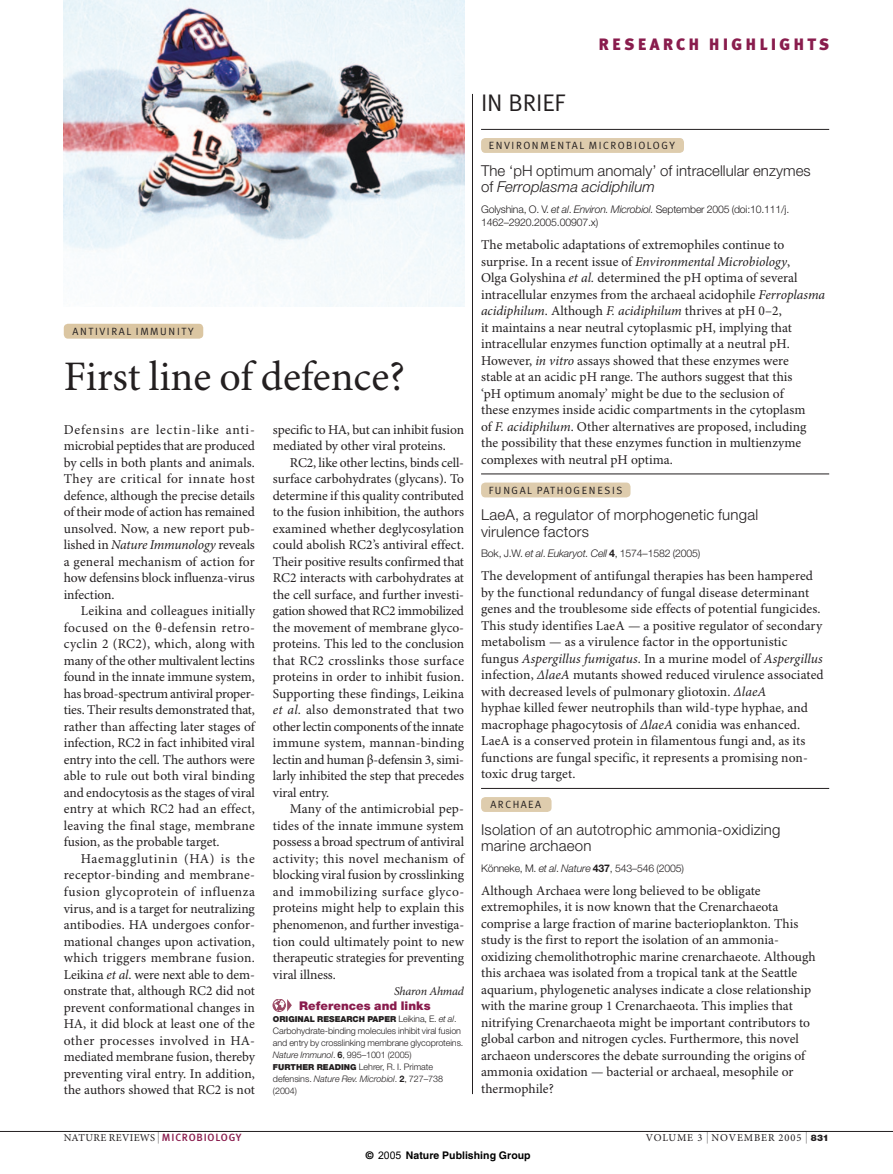
<style>
.page{position:relative;width:893px;height:1174px;background:#fff}
.page>*{position:absolute;margin:0;border:0;box-sizing:border-box;transform-origin:0 0}
.t1{font:42px "Minion Pro";color:#231f20}
.t2{font:24px "Meta Plus Normal";letter-spacing:-.005em;color:#231f20}
.t3{font:900 16.5px "Meta Plus";letter-spacing:.19em;color:#891c4d}
.t4{font:300 15px/16.5px "Helvetica Neue";letter-spacing:.015em;color:#231f20}
.t5{font:13.5px/16.5px "Minion Pro";letter-spacing:.005em;color:#231f20;text-align:justify}
.t6{font:900 12px "Helvetica Neue";letter-spacing:.005em;color:#891c4d}
.t7{font:italic 12px "Minion Pro";letter-spacing:-.015em;color:#231f20}
.t8{font:300 10.5px/13.5px "Helvetica Neue";letter-spacing:-.015em;color:#231f20}
.t9{font:10.5px "Meta Plus Normal";letter-spacing:.14em;color:#231f20}
.t10{font:700 10.5px "Helvetica";color:#000}
.t11{font:10.5px "Minion Pro";letter-spacing:.03em;color:#231f20}
.t12{font:10.5px "Minion Pro";letter-spacing:.085em;color:#231f20}
.t13{font:300 9px/12px "Helvetica Neue";letter-spacing:-.01em;color:#231f20}
.t14{font:900 8.25px "Helvetica Neue";color:#231f20}
.s1{font-style:italic}
.s2{font-weight:300;font-size:9px}
.s3{font-weight:300;font-style:italic;font-size:9px}
.s4{font-weight:700}
.s5{font-weight:900;font-size:8.25px}
.s6{font-family:"Helvetica Neue";font-weight:100;font-size:12px}
.s7{font-family:"Meta Plus";font-weight:500;color:#891c4d}
.s8{font-family:"Helvetica Neue";font-weight:900;font-size:9px}
.s9{font-family:"Arial";font-weight:400}
</style>
<div class="page">
<img style="left:64px;top:0;width:400px;height:306px">
<hr style="left:0;top:1131px;width:893px;height:1px;background:#231f20">
<hr style="left:481px;top:129px;width:348px;height:1px;background:#231f20">
<hr style="left:481px;top:473px;width:348px;height:1px;background:#231f20">
<hr style="left:481px;top:788px;width:348px;height:1px;background:#231f20">
<div style="left:481px;top:138px;width:203px;height:15px;background:#deccad;border-radius:4px"></div>
<div style="left:481px;top:482px;width:149px;height:15px;background:#deccad;border-radius:4px"></div>
<div style="left:481px;top:797px;width:71px;height:15px;background:#deccad;border-radius:4px"></div>
<svg style="left:273px;top:999px;width:19px;height:12px"></svg>
<div style="left:64px;top:324px;width:139px;height:15px;background:#dbc6a2;border-radius:4px"></div>
<hr style="left:472px;top:94px;width:1px;height:1000px;background:#231f20">
<p class="t3" style="left:599px;top:38px;width:232px">RESEARCH HIGHLIGHTS</p>
<p class="t9" style="left:73px;top:327px;width:122px">ANTIVIRAL IMMUNITY</p>
<h1 class="t1" style="left:64px;top:360px;width:343px">First line of defence?</h1>
<p class="t5" style="left:64px;top:422px;width:193px">Defensins are lectin-like anti&shy;microbial peptides that are produced by cells in both plants and animals.<br>They are critical for innate host defence, although the precise details of their mode of action has remained unsolved. Now, a new report pub&shy;lished in <span class="s1">Nature Immunology</span> reveals a general mechanism of action for how defensins block influenza-virus infection.</p>
<p class="t5" style="left:64px;top:604px;width:193px;text-indent:17px">Leikina and colleagues initially focused on the θ-defensin retro&shy;cyclin 2 (RC2), which, along with many of the other multivalent lectins found in the innate immune system, has broad-spectrum antiviral proper&shy;ties. Their results demonstrated that, rather than affecting later stages of infection, RC2 in fact inhibited viral entry into the cell. The authors were able to rule out both viral binding and endocytosis as the stages of viral entry at which RC2 had an effect, leaving the final stage, membrane fusion, as the probable target.</p>
<p class="t5" style="left:64px;top:851px;width:193px;text-indent:17px">Haemagglutinin (HA) is the receptor-binding and membrane&shy;fusion glycoprotein of influenza virus, and is a target for neutralizing antibodies. HA undergoes confor&shy;mational changes upon activation, which triggers membrane fusion.<br>Leikina <span class="s1">et al</span>. were next able to dem&shy;onstrate that, although RC2 did not prevent conformational changes in HA, it did block at least one of the other processes involved in HA&shy;mediated membrane fusion, thereby preventing viral entry. In addition, the authors showed that RC2 is not</p>
<p class="t5" style="left:273px;top:422px;width:193px">specific to HA, but can inhibit fusion mediated by other viral proteins.</p>
<p class="t5" style="left:273px;top:455px;width:193px;text-indent:17px">RC2, like other lectins, binds cell&shy;surface carbohydrates (glycans). To determine if this quality contributed to the fusion inhibition, the authors examined whether deglycosylation could abolish RC2’s antiviral effect.<br>Their positive results confirmed that RC2 interacts with carbohydrates at the cell surface, and further investi&shy;gation showed that RC2 immobilized the movement of membrane glyco&shy;proteins. This led to the conclusion that RC2 crosslinks those surface proteins in order to inhibit fusion.<br>Supporting these findings, Leikina <span class="s1">et al.</span> also demonstrated that two other lectin components of the innate immune system, mannan-binding lectin and human β-defensin 3, simi&shy;larly inhibited the step that precedes viral entry.</p>
<p class="t5" style="left:273px;top:802px;width:193px;text-indent:17px">Many of the antimicrobial pep&shy;tides of the innate immune system possess a broad spectrum of antiviral activity; this novel mechanism of blocking viral fusion by crosslinking and immobilizing surface glyco&shy;proteins might help to explain this phenomenon, and further investiga&shy;tion could ultimately point to new therapeutic strategies for preventing viral illness.</p>
<p class="t7" style="left:394px;top:986px;width:71px">Sharon Ahmad</p>
<p class="t6" style="left:299px;top:1001px;width:133px">References and links</p>
<p class="t14" style="left:273px;top:1016px;width:185px">ORIGINAL RESEARCH PAPER <span class="s2">Leikina, E.</span> <span class="s3">et al</span><span class="s2">.</span></p>
<p class="t13" style="left:273px;top:1025px;width:192px">Carbohydrate-binding molecules inhibit viral fusion and entry by crosslinking membrane glycoproteins.<br><span class="s1">Nature Immunol</span>. <span class="s4">6</span>, 995–1001 (2005)<br><span class="s5">FURTHER READING</span> Lehrer, R. I. Primate defensins. <span class="s1">Nature Rev. Microbiol</span>. <span class="s4">2</span>, 727–738 (2004)</p>
<h2 class="t2" style="left:481px;top:94px;width:86px">IN BRIEF</h2>
<p class="t9" style="left:489px;top:142px;width:188px">ENVIRONMENTAL MICROBIOLOGY</p>
<p class="t4" style="left:481px;top:164px;width:331px">The ‘pH optimum anomaly’ of intracellular enzymes of <span class="s1">Ferroplasma acidiphilum</span></p>
<p class="t8" style="left:481px;top:203px;width:310px">Golyshina, O. V. <span class="s1">et al</span>. <span class="s1">Environ. Microbiol.</span> September 2005 (doi:10.111/j.<br>1462–2920.2005.00907.x)</p>
<p class="t5" style="left:481px;top:238px;width:346px;text-align:left">The metabolic adaptations of extremophiles continue to surprise. In a recent issue of <span class="s1">Environmental Microbiology</span>,<br>Olga Golyshina <span class="s1">et al.</span> determined the pH optima of several intracellular enzymes from the archaeal acidophile <span class="s1">Ferroplasma acidiphilum</span>. Although <span class="s1">F. acidiphilum</span> thrives at pH 0–2,<br>it maintains a near neutral cytoplasmic pH, implying that intracellular enzymes function optimally at a neutral pH.<br>However, <span class="s1">in vitro</span> assays showed that these enzymes were<br>stable at an acidic pH range<span class="s1">.</span> The authors suggest that this<br>‘pH optimum anomaly’ might be due to the seclusion of<br>these enzymes inside acidic compartments in the cytoplasm<br>of <span class="s1">F. acidiphilum</span>. Other alternatives are proposed, including the possibility that these enzymes function in multienzyme complexes with neutral pH optima.</p>
<p class="t9" style="left:489px;top:486px;width:135px">FUNGAL PATHOGENESIS</p>
<p class="t4" style="left:481px;top:508px;width:279px">LaeA, a regulator of morphogenetic fungal virulence factors</p>
<p class="t8" style="left:481px;top:547px;width:221px">Bok, J.W. <span class="s1">et al</span>. <span class="s1">Eukaryot. Cell</span> <span class="s4">4</span>, 1574–1582 (2005)</p>
<p class="t5" style="left:481px;top:569px;width:344px;text-align:left">The development of antifungal therapies has been hampered by the functional redundancy of fungal disease determinant genes and the troublesome side effects of potential fungicides.<br>This study identifies LaeA — a positive regulator of secondary metabolism — as a virulence factor in the opportunistic fungus <span class="s1">Aspergillus fumigatus</span>. In a murine model of <span class="s1">Aspergillus </span>infection, <span class="s1">ΔlaeA</span> mutants showed reduced virulence associated with decreased levels of pulmonary gliotoxin. <span class="s1">ΔlaeA<br></span>hyphae killed fewer neutrophils than wild-type hyphae, and macrophage phagocytosis of <span class="s1">ΔlaeA</span> conidia was enhanced.<br>LaeA is a conserved protein in filamentous fungi and, as its functions are fungal specific, it represents a promising non&shy;toxic drug target.</p>
<p class="t9" style="left:490px;top:801px;width:52px">ARCHAEA</p>
<p class="t4" style="left:481px;top:822px;width:301px">Isolation of an autotrophic ammonia-oxidizing marine archaeon</p>
<p class="t8" style="left:481px;top:862px;width:204px">Könneke, M. <span class="s1">et al</span>. <span class="s1">Nature</span> <span class="s4">437</span>, 543–546 (2005)</p>
<p class="t5" style="left:481px;top:883px;width:336px;text-align:left">Although Archaea were long believed to be obligate extremophiles, it is now known that the Crenarchaeota comprise a large fraction of marine bacterioplankton. This study is the first to report the isolation of an ammonia&shy;oxidizing chemolithotrophic marine crenarchaeote. Although this archaea was isolated from a tropical tank at the Seattle aquarium, phylogenetic analyses indicate a close relationship with the marine group 1 Crenarchaeota. This implies that nitrifying Crenarchaeota might be important contributors to global carbon and nitrogen cycles. Furthermore, this novel archaeon underscores the debate surrounding the origins of ammonia oxidation — bacterial or archaeal, mesophile or thermophile?</p>
<p class="t11" style="left:64px;top:1133px;width:179px">NATURE REVIEWS <span class="s6">|</span> <span class="s7">MICROBIOLOGY</span></p>
<p class="t12" style="left:646px;top:1133px;width:184px">VOLUME 3 <span class="s6">|</span> NOVEMBER 2005 <span class="s6">|</span> <span class="s8">831</span></p>
<p class="t10" style="left:366px;top:1148px;width:166px">© <span class="s9">2005</span> Nature Publishing Group</p>
</div>
